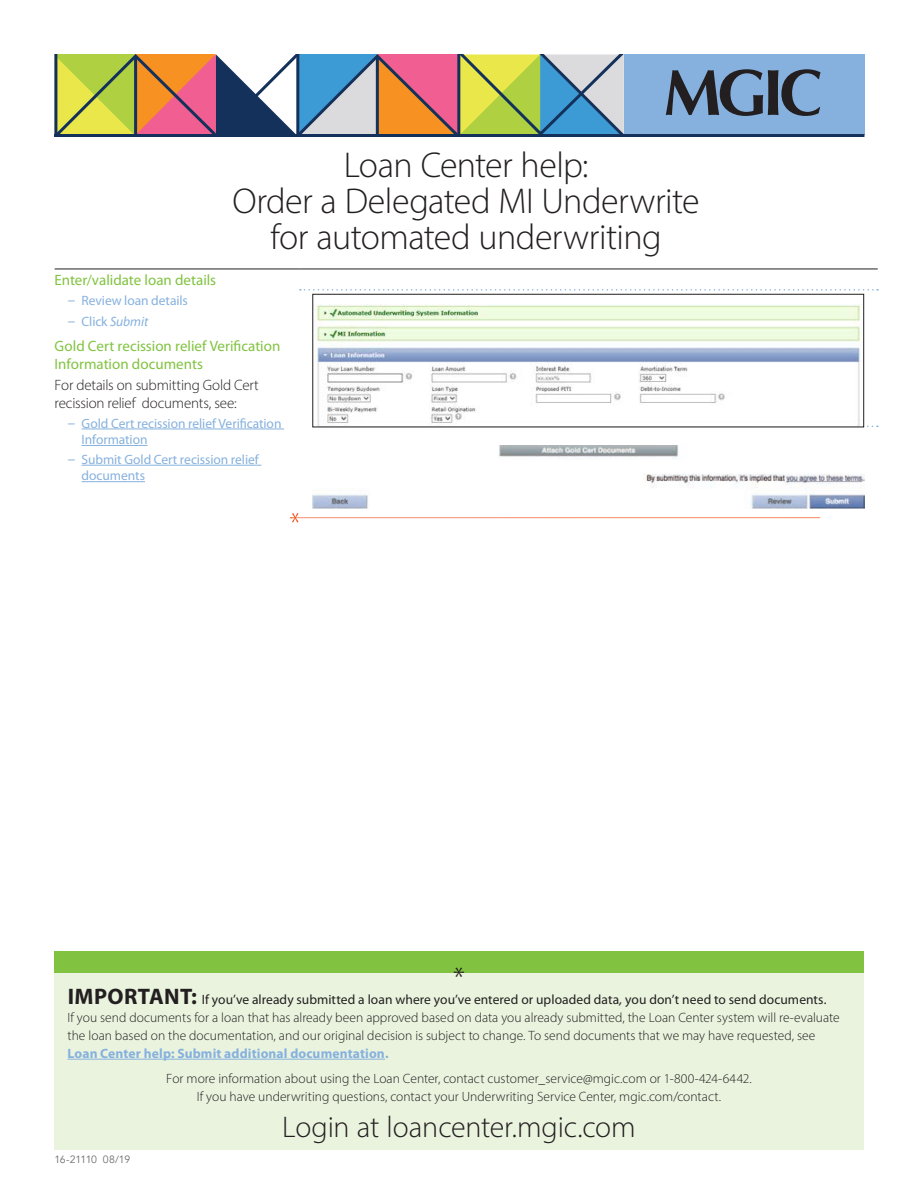
<style>
.page{position:relative;width:918px;height:1188px;background:#fff}
.page>*{position:absolute;margin:0;border:0;box-sizing:border-box;transform-origin:0 0}
.Black_Body_Copy{font:300 36px/36px "Myriad Pro";letter-spacing:-.015em;color:#231f20;text-align:center}
.t1{font:300 30px "Myriad Pro";letter-spacing:-.005em;color:#231f20}
.Orange_Subhead{font:15px/18px "Myriad Pro";color:#81c340}
.Black_Body_Copy-2{font:300 15px/18px "Myriad Pro";letter-spacing:-.015em;color:#231f20}
.Black_Body_Copy-3{font:300 13.5px/18px "Myriad Pro";color:#231f20}
.t2{font:13.5px/16.5px "Myriad Pro";letter-spacing:-.005em;color:#86b1de}
.t3{font:italic 13.5px "Myriad Pro";letter-spacing:-.01em;color:#86b1de}
.Level_1_bullet{font:10.5px "Avenir";letter-spacing:-.04em;color:#6c6d70}
.s1{font-family:"Avant Garde"}
.s2{font-family:"Avant Garde";font-style:normal}
.s3{font-style:normal}
.s4{font-weight:700;font-size:22.5px}
.s5{font-weight:400}
.s6{font-weight:400;font-style:italic}
.s7{font-weight:700;color:#86b1de}
</style>
<div class="page">
<div style="left:54px;top:951px;width:810px;height:22px;background:#81c340"></div>
<div style="left:54px;top:973px;width:810px;height:177px;background:#e9f3de"></div>
<hr style="left:68px;top:1059px;width:317px;height:1px;background:#86b1de">
<hr style="left:55px;top:269px;width:244px;height:1px;background:#231f20">
<hr style="left:299px;top:269px;width:579px;height:1px;background:#231f20">
<svg style="left:300px;top:289px;width:578px;height:2px"></svg>
<hr style="left:82px;top:429px;width:202px;height:1px;background:#86b1de">
<hr style="left:82px;top:445px;width:66px;height:1px;background:#86b1de">
<hr style="left:82px;top:465px;width:179px;height:1px;background:#86b1de">
<hr style="left:82px;top:481px;width:63px;height:1px;background:#86b1de">
<img style="left:315px;top:305px;width:546px;height:120px">
<div style="left:313px;top:294px;width:551px;height:133px;border:1px solid #231f20"></div>
<img style="left:313px;top:445px;width:552px;height:63px">
<svg style="left:290px;top:513px;width:530px;height:10px"></svg>
<div style="left:624px;top:54px;width:241px;height:81px;background:#86b1de"></div>
<hr style="left:55px;top:134px;width:809px;height:3px;background:#14315b">
<svg style="left:666px;top:69px;width:155px;height:47px"></svg>
<svg style="left:55px;top:54px;width:569px;height:80px;background:#aca181"></svg>
<p class="Black_Body_Copy" style="left:233px;top:146px;width:469px">Loan Center help:<br>Order a Delegated MI Underwrite for automated underwriting</p>
<p class="Orange_Subhead" style="left:55px;top:271px;width:163px">Enter/validate loan details</p>
<p class="t2" style="left:68px;top:292px;width:121px"><span class="s1">–</span> Review loan details</p>
<p class="t3" style="left:68px;top:313px;width:82px"><span class="s2">–</span> <span class="s3">Click</span> Submit</p>
<p class="Orange_Subhead" style="left:55px;top:336px;width:227px">Gold Cert recission relief Verification<br>Information documents</p>
<p class="Black_Body_Copy-2" style="left:55px;top:376px;width:206px">For details on submitting Gold Cert recission relief documents, see:</p>
<p class="t2" style="left:82px;top:415px;width:201px;text-indent:-14px"><span class="s1">–</span> Gold Cert recission relief Verification<br>Information</p>
<p class="t2" style="left:82px;top:451px;width:179px;text-indent:-14px"><span class="s1">–</span> Submit Gold Cert recission relief documents</p>
<p class="t1" style="left:453px;top:960px;width:13px">*</p>
<p class="Black_Body_Copy-3" style="left:68px;top:990px;width:774px"><span class="s4">IMPORTANT:</span> <span class="s5">If you’ve already submitted a loan where you’ve entered or uploaded data</span><span class="s6">,</span> <span class="s5">you don’t need to send documents.<br></span>If you send documents for a loan that has already been approved based on data you already submitted, the Loan Center system will re-evaluate the loan based on the documentation, and our original decision is subject to change. To send documents that we may have requested, see <span class="s7">Loan Center help: Submit additional documentation.</span></p>
<p class="Black_Body_Copy-3" style="left:166px;top:1069px;width:587px;text-align:center">For more information about using the Loan Center, contact customer_service@mgic.com or 1-800-424-6442.<br>If you have underwriting questions, contact your Underwriting Service Center, mgic.com/contact.</p>
<p class="t1" style="left:282px;top:1109px;width:355px">Login at loancenter.mgic.com</p>
<p class="Level_1_bullet" style="left:54px;top:1153px;width:77px">16-21110 08/19</p>
</div>
